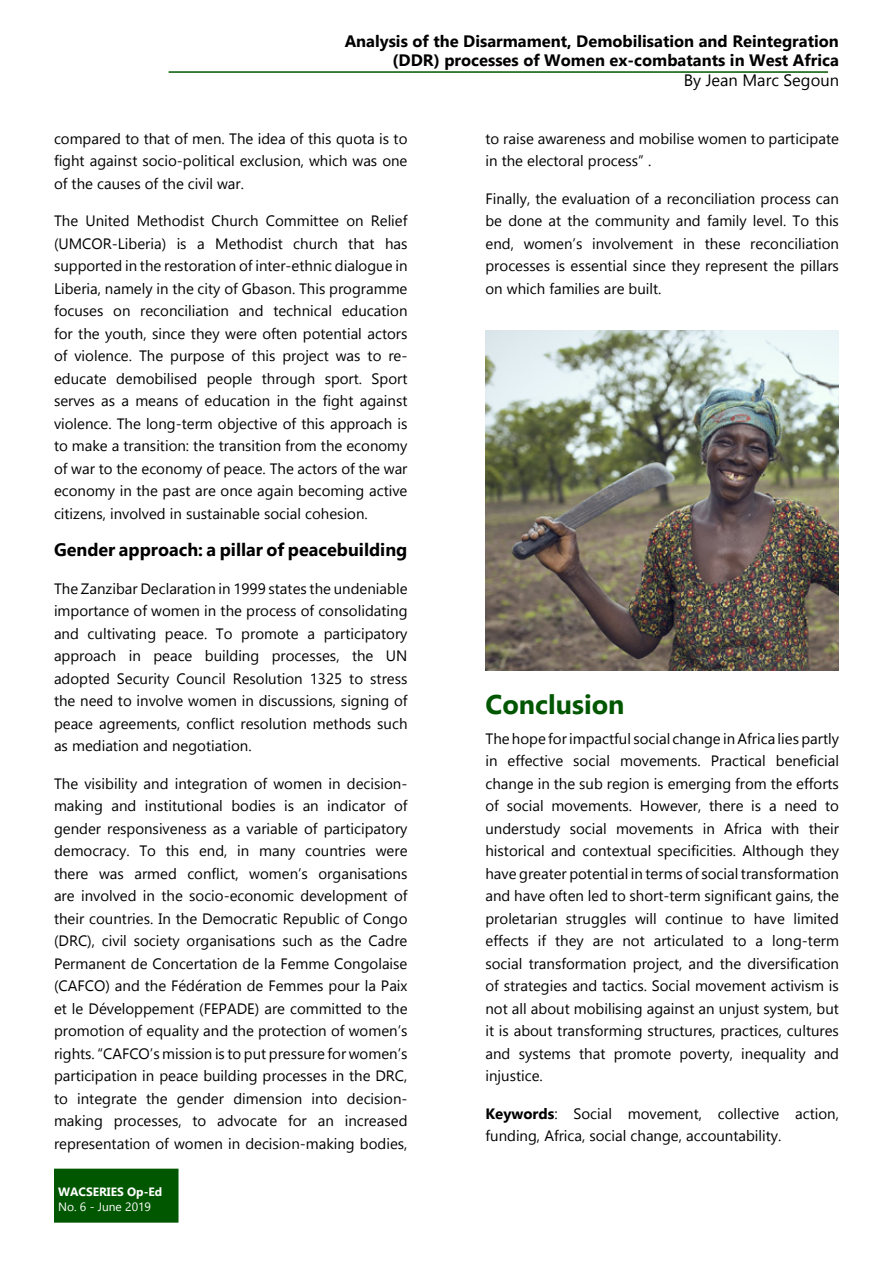
<style>
.page{position:relative;width:893px;height:1263px;background:#fff}
.page>*{position:absolute;margin:0;border:0;box-sizing:border-box;transform-origin:0 0}
.t1{font:700 27px "Gadugi";color:#005700}
.t2{font:700 18px "Gadugi";color:#000}
.t3{font:700 16.5px/19.8px "Gadugi";color:#000;text-align:right}
.t4{font:16.5px "Gadugi";color:#000}
.t5{font:15px/22.5px "Gadugi";color:#000;text-align:justify}
.t6{font:700 12px "Gadugi";color:#fff}
.t7{font:12px "Gadugi";color:#fff}
.s1{font-weight:700}
</style>
<div class="page">
<hr style="left:169px;top:71px;width:659px;height:2px;background:#005700">
<div style="left:54px;top:1169px;width:124px;height:54px;background:#005700"></div>
<img style="left:485px;top:330px;width:354px;height:340px">
<p class="t3" style="left:345px;top:31px;width:496px">Analysis of the Disarmament, Demobilisation and Reintegration (DDR) processes of Women ex-combatants in West Africa</p>
<p class="t4" style="left:684px;top:70px;width:157px">By Jean Marc Segoun</p>
<p class="t5" style="left:54px;top:127px;width:355px">compared to that of men. The idea of this quota is to fight against socio-political exclusion, which was one of the causes of the civil war.</p>
<p class="t5" style="left:54px;top:210px;width:355px">The United Methodist Church Committee on Relief (UMCOR-Liberia) is a Methodist church that has supported in the restoration of inter-ethnic dialogue in Liberia, namely in the city of Gbason. This programme focuses on reconciliation and technical education for the youth, since they were often potential actors of violence. The purpose of this project was to re&shy;educate demobilised people through sport. Sport serves as a means of education in the fight against violence. The long-term objective of this approach is to make a transition: the transition from the economy of war to the economy of peace. The actors of the war economy in the past are once again becoming active citizens, involved in sustainable social cohesion.</p>
<p class="t2" style="left:54px;top:539px;width:355px">Gender approach: a pillar of peacebuilding</p>
<p class="t5" style="left:54px;top:577px;width:355px">The Zanzibar Declaration in 1999 states the undeniable importance of women in the process of consolidating and cultivating peace. To promote a participatory approach in peace building processes, the UN adopted Security Council Resolution 1325 to stress the need to involve women in discussions, signing of peace agreements, conflict resolution methods such as mediation and negotiation.</p>
<p class="t5" style="left:54px;top:772px;width:355px">The visibility and integration of women in decision&shy;making and institutional bodies is an indicator of gender responsiveness as a variable of participatory democracy. To this end, in many countries were there was armed conflict, women’s organisations are involved in the socio-economic development of their countries. In the Democratic Republic of Congo (DRC), civil society organisations such as the Cadre Permanent de Concertation de la Femme Congolaise (CAFCO) and the Fédération de Femmes pour la Paix et le Développement (FEPADE) are committed to the promotion of equality and the protection of women’s rights. “CAFCO’s mission is to put pressure for women’s participation in peace building processes in the DRC, to integrate the gender dimension into decision&shy;making processes, to advocate for an increased representation of women in decision-making bodies,</p>
<p class="t6" style="left:58px;top:1185px;width:106px">WACSERIES Op-Ed</p>
<p class="t7" style="left:58px;top:1199px;width:95px">No. 6 - June 2019</p>
<p class="t5" style="left:485px;top:127px;width:355px">to raise awareness and mobilise women to participate in the electoral process” .</p>
<p class="t5" style="left:485px;top:187px;width:355px">Finally, the evaluation of a reconciliation process can be done at the community and family level. To this end, women’s involvement in these reconciliation processes is essential since they represent the pillars on which families are built.</p>
<h1 class="t1" style="left:485px;top:688px;width:141px">Conclusion</h1>
<p class="t5" style="left:485px;top:727px;width:355px">The hope for impactful social change in Africa lies partly in effective social movements. Practical beneficial change in the sub region is emerging from the efforts of social movements. However, there is a need to understudy social movements in Africa with their historical and contextual specificities. Although they have greater potential in terms of social transformation and have often led to short-term significant gains, the proletarian struggles will continue to have limited effects if they are not articulated to a long-term social transformation project, and the diversification of strategies and tactics. Social movement activism is not all about mobilising against an unjust system, but it is about transforming structures, practices, cultures and systems that promote poverty, inequality and injustice.</p>
<p class="t5" style="left:485px;top:1102px;width:355px"><span class="s1">Keywords</span>: Social movement, collective action, funding, Africa, social change, accountability.</p>
</div>
